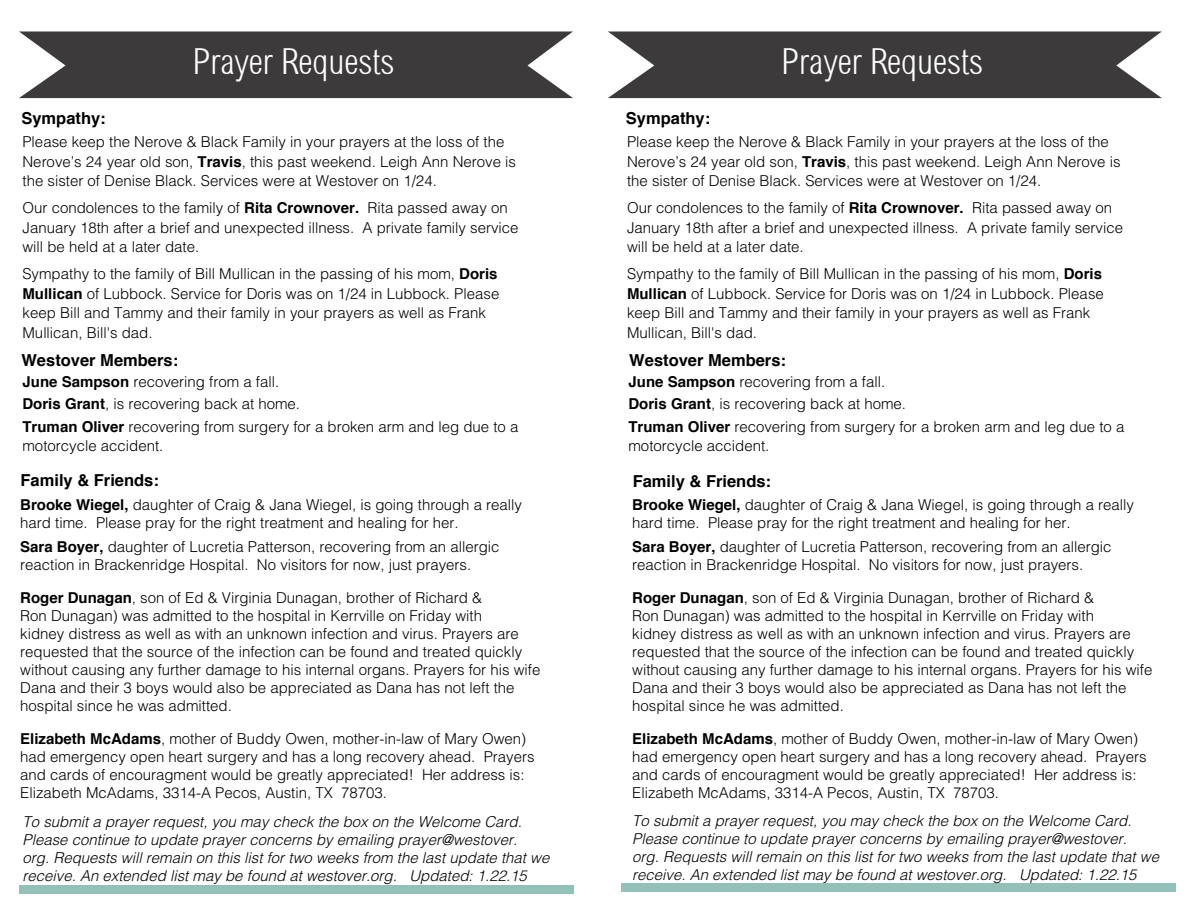
<style>
.page{position:relative;width:1188px;height:918px;background:#fff}
.page>*{position:absolute;margin:0;border:0;box-sizing:border-box;transform-origin:0 0}
.t1{font:36px "Sertig";color:#fff}
.t2{font:700 16.5px "Helvetica";color:#000}
._2_pt_space{font:300 15px/18px "Helvetica";color:#000}
._2_pt_space-2{font:italic 300 15px/18px "Helvetica";color:#000}
.s1{font-weight:700}
</style>
<div class="page">
<svg style="left:19px;top:31px;width:554px;height:67px;background:#4e4b4c"></svg>
<div style="left:19px;top:885px;width:554px;height:9px;background:#93c0b8"></div>
<div style="left:621px;top:884px;width:554px;height:8px;background:#93c0b8"></div>
<svg style="left:608px;top:31px;width:554px;height:67px;background:#4e4b4c"></svg>
<p class="t1" style="left:192px;top:40px;width:203px">Prayer Requests</p>
<p class="t1" style="left:781px;top:40px;width:203px">Prayer Requests</p>
<p class="t2" style="left:21px;top:108px;width:86px">Sympathy:</p>
<p class="_2_pt_space" style="left:22px;top:132px;width:495px;line-height:19.5px">Please keep the Nerove &amp; Black Family in your prayers at the loss of the<br>Nerove’s 24 year old son, <span class="s1">Travis</span>, this past weekend. Leigh Ann Nerove is the sister of Denise Black. Services were at Westover on 1/24.</p>
<p class="_2_pt_space" style="left:22px;top:198px;width:498px;line-height:19.5px">Our condolences to the family of <span class="s1">Rita Crownover.</span> Rita passed away on<br>January 18th after a brief and unexpected illness. A private family service will be held at a later date.</p>
<p class="_2_pt_space" style="left:22px;top:264px;width:478px;line-height:19.5px">Sympathy to the family of Bill Mullican in the passing of his mom, <span class="s1">Doris Mullican</span> of Lubbock. Service for Doris was on 1/24 in Lubbock. Please keep Bill and Tammy and their family in your prayers as well as Frank Mullican, Bill's dad.</p>
<p class="t2" style="left:626px;top:108px;width:86px">Sympathy:</p>
<p class="_2_pt_space" style="left:627px;top:132px;width:495px;line-height:19.5px">Please keep the Nerove &amp; Black Family in your prayers at the loss of the<br>Nerove’s 24 year old son, <span class="s1">Travis</span>, this past weekend. Leigh Ann Nerove is the sister of Denise Black. Services were at Westover on 1/24.</p>
<p class="_2_pt_space" style="left:627px;top:198px;width:498px;line-height:19.5px">Our condolences to the family of <span class="s1">Rita Crownover.</span> Rita passed away on<br>January 18th after a brief and unexpected illness. A private family service will be held at a later date.</p>
<p class="_2_pt_space" style="left:627px;top:264px;width:478px;line-height:19.5px">Sympathy to the family of Bill Mullican in the passing of his mom, <span class="s1">Doris Mullican</span> of Lubbock. Service for Doris was on 1/24 in Lubbock. Please keep Bill and Tammy and their family in your prayers as well as Frank Mullican, Bill's dad.</p>
<p class="_2_pt_space" style="left:628px;top:372px;width:258px"><span class="s1">June Sampson</span> recovering from a fall.</p>
<p class="_2_pt_space" style="left:628px;top:394px;width:279px"><span class="s1">Doris Grant</span>, is recovering back at home.</p>
<p class="_2_pt_space" style="left:628px;top:416px;width:497px;line-height:19.5px"><span class="s1">Truman Oliver</span> recovering from surgery for a broken arm and leg due to a motorcycle accident.</p>
<p class="t2" style="left:21px;top:350px;width:158px">Westover Members:</p>
<p class="t2" style="left:629px;top:350px;width:158px">Westover Members:</p>
<p class="_2_pt_space" style="left:22px;top:372px;width:258px"><span class="s1">June Sampson</span> recovering from a fall.</p>
<p class="_2_pt_space" style="left:22px;top:394px;width:279px"><span class="s1">Doris Grant</span>, is recovering back at home.</p>
<p class="_2_pt_space" style="left:22px;top:416px;width:497px;line-height:19.5px"><span class="s1">Truman Oliver</span> recovering from surgery for a broken arm and leg due to a motorcycle accident.</p>
<p class="t2" style="left:21px;top:470px;width:140px">Family &amp; Friends:</p>
<p class="_2_pt_space" style="left:20px;top:495px;width:503px"><span class="s1">Brooke Wiegel,</span> daughter of Craig &amp; Jana Wiegel, is going through a really hard time. Please pray for the right treatment and healing for her.</p>
<p class="_2_pt_space" style="left:20px;top:537px;width:481px"><span class="s1">Sara Boyer,</span> daughter of Lucretia Patterson, recovering from an allergic reaction in Brackenridge Hospital. No visitors for now, just prayers.</p>
<p class="_2_pt_space" style="left:20px;top:588px;width:522px"><span class="s1">Roger Dunagan</span>, son of Ed &amp; Virginia Dunagan, brother of Richard &amp;<br>Ron Dunagan) was admitted to the hospital in Kerrville on Friday with<br>kidney distress as well as with an unknown infection and virus. Prayers are requested that the source of the infection can be found and treated quickly without causing any further damage to his internal organs. Prayers for his wife Dana and their 3 boys would also be appreciated as Dana has not left the hospital since he was admitted.</p>
<p class="_2_pt_space" style="left:20px;top:729px;width:516px"><span class="s1">Elizabeth McAdams</span>, mother of Buddy Owen, mother-in-law of Mary Owen) had emergency open heart surgery and has a long recovery ahead. Prayers and cards of encouragment would be greatly appreciated! Her address is:<br>Elizabeth McAdams, 3314-A Pecos, Austin, TX 78703.</p>
<p class="_2_pt_space-2" style="left:23px;top:812px;width:528px">To submit a prayer request, you may check the box on the Welcome Card.<br>Please continue to update prayer concerns by emailing prayer@westover.<br>org. Requests will remain on this list for two weeks from the last update that we receive. An extended list may be found at westover.org. Updated: 1.22.15</p>
<p class="t2" style="left:633px;top:471px;width:140px">Family &amp; Friends:</p>
<p class="_2_pt_space" style="left:632px;top:495px;width:503px"><span class="s1">Brooke Wiegel,</span> daughter of Craig &amp; Jana Wiegel, is going through a really hard time. Please pray for the right treatment and healing for her.</p>
<p class="_2_pt_space" style="left:632px;top:537px;width:481px"><span class="s1">Sara Boyer,</span> daughter of Lucretia Patterson, recovering from an allergic reaction in Brackenridge Hospital. No visitors for now, just prayers.</p>
<p class="_2_pt_space" style="left:632px;top:588px;width:522px"><span class="s1">Roger Dunagan</span>, son of Ed &amp; Virginia Dunagan, brother of Richard &amp;<br>Ron Dunagan) was admitted to the hospital in Kerrville on Friday with<br>kidney distress as well as with an unknown infection and virus. Prayers are requested that the source of the infection can be found and treated quickly without causing any further damage to his internal organs. Prayers for his wife Dana and their 3 boys would also be appreciated as Dana has not left the hospital since he was admitted.</p>
<p class="_2_pt_space" style="left:632px;top:729px;width:516px"><span class="s1">Elizabeth McAdams</span>, mother of Buddy Owen, mother-in-law of Mary Owen) had emergency open heart surgery and has a long recovery ahead. Prayers and cards of encouragment would be greatly appreciated! Her address is:<br>Elizabeth McAdams, 3314-A Pecos, Austin, TX 78703.</p>
<p class="_2_pt_space-2" style="left:632px;top:811px;width:528px">To submit a prayer request, you may check the box on the Welcome Card.<br>Please continue to update prayer concerns by emailing prayer@westover.<br>org. Requests will remain on this list for two weeks from the last update that we receive. An extended list may be found at westover.org. Updated: 1.22.15</p>
</div>
